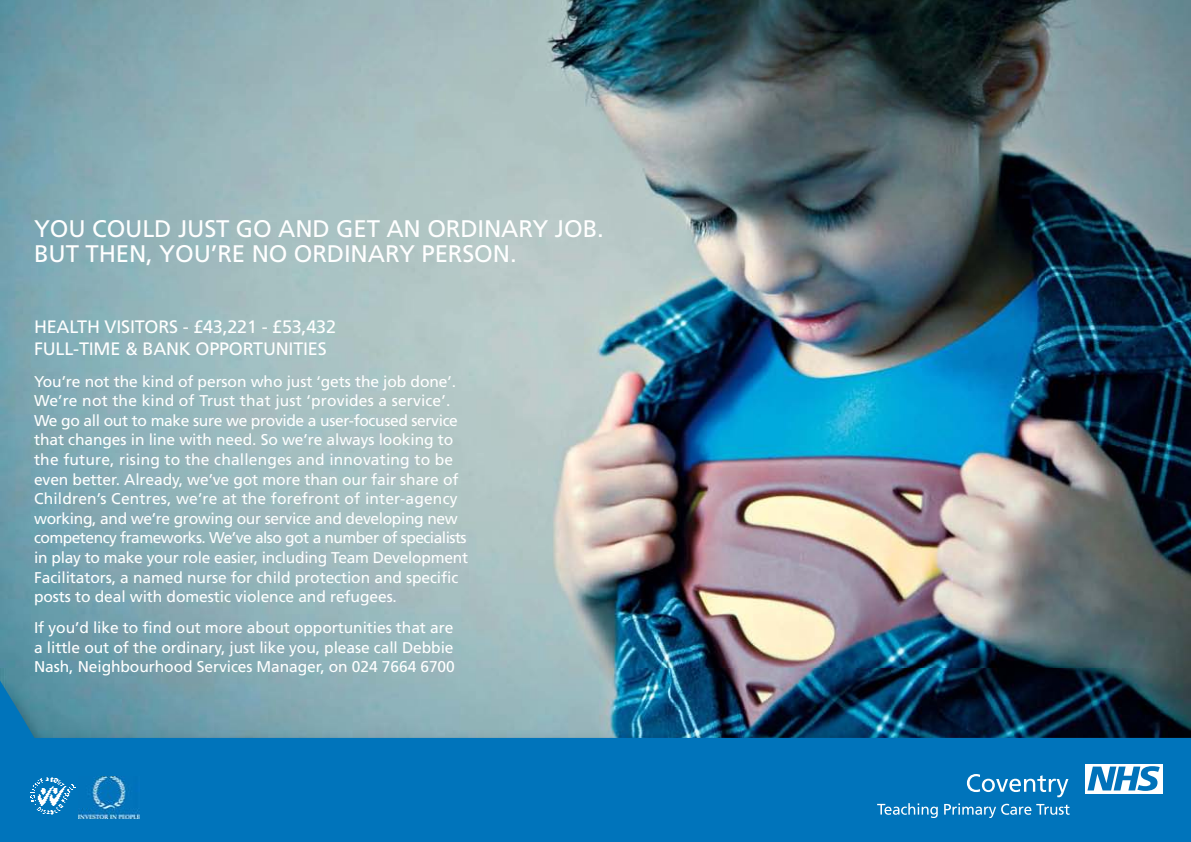
<style>
.page{position:relative;width:1191px;height:842px;background:#fff}
.page>*{position:absolute;margin:0;border:0;box-sizing:border-box;transform-origin:0 0}
.t1{font:24px/25px "Frutiger";letter-spacing:-.005em;color:#fff}
.t2{font:18px/22px "Frutiger";letter-spacing:-.01em;color:#fff}
.t3{font:15.6px/19.6px "Frutiger";letter-spacing:-.005em;color:#fff}
</style>
<div class="page">
<img style="left:0;top:0;width:1191px;height:669px">
<img style="left:0;top:669px;width:1191px;height:11px">
<svg style="left:0;top:680px;width:1191px;height:162px;background:#1b73a6"></svg>
<img style="left:30px;top:777px;width:45px;height:37px">
<img style="left:79px;top:777px;width:61px;height:41px">
<div style="left:1085px;top:764px;width:77px;height:29px;background:#fff"></div>
<svg style="left:1087px;top:766px;width:72px;height:25px"></svg>
<svg style="left:967px;top:774px;width:101px;height:23px;background:#3a93ca"></svg>
<svg style="left:944px;top:803px;width:125px;height:15px;background:#3490c8"></svg>
<svg style="left:877px;top:803px;width:60px;height:15px"></svg>
<h1 class="t1" style="left:34px;top:218px;width:571px">YOU COULD JUST GO AND GET AN ORDINARY JOB.<br>BUT THEN, YOU’RE NO ORDINARY PERSON.</h1>
<p class="t2" style="left:34px;top:317px;width:303px">HEALTH VISITORS - £43,221 - £53,432<br>FULL-TIME &amp; BANK OPPORTUNITIES</p>
<p class="t3" style="left:34px;top:373px;width:435px">You’re not the kind of person who just ‘gets the job done’.<br>We’re not the kind of Trust that just ‘provides a service’.<br>We go all out to make sure we provide a user-focused service that changes in line with need. So we’re always looking to the future, rising to the challenges and innovating to be even better. Already, we’ve got more than our fair share of Children’s Centres, we’re at the forefront of inter-agency working, and we’re growing our service and developing new competency frameworks. We’ve also got a number of specialists in play to make your role easier, including Team Development Facilitators, a named nurse for child protection and specific posts to deal with domestic violence and refugees.</p>
<p class="t3" style="left:34px;top:619px;width:422px;text-align:justify">If you’d like to find out more about opportunities that are a little out of the ordinary, just like you, please call Debbie Nash, Neighbourhood Services Manager, on 024 7664 6700</p>
</div>
